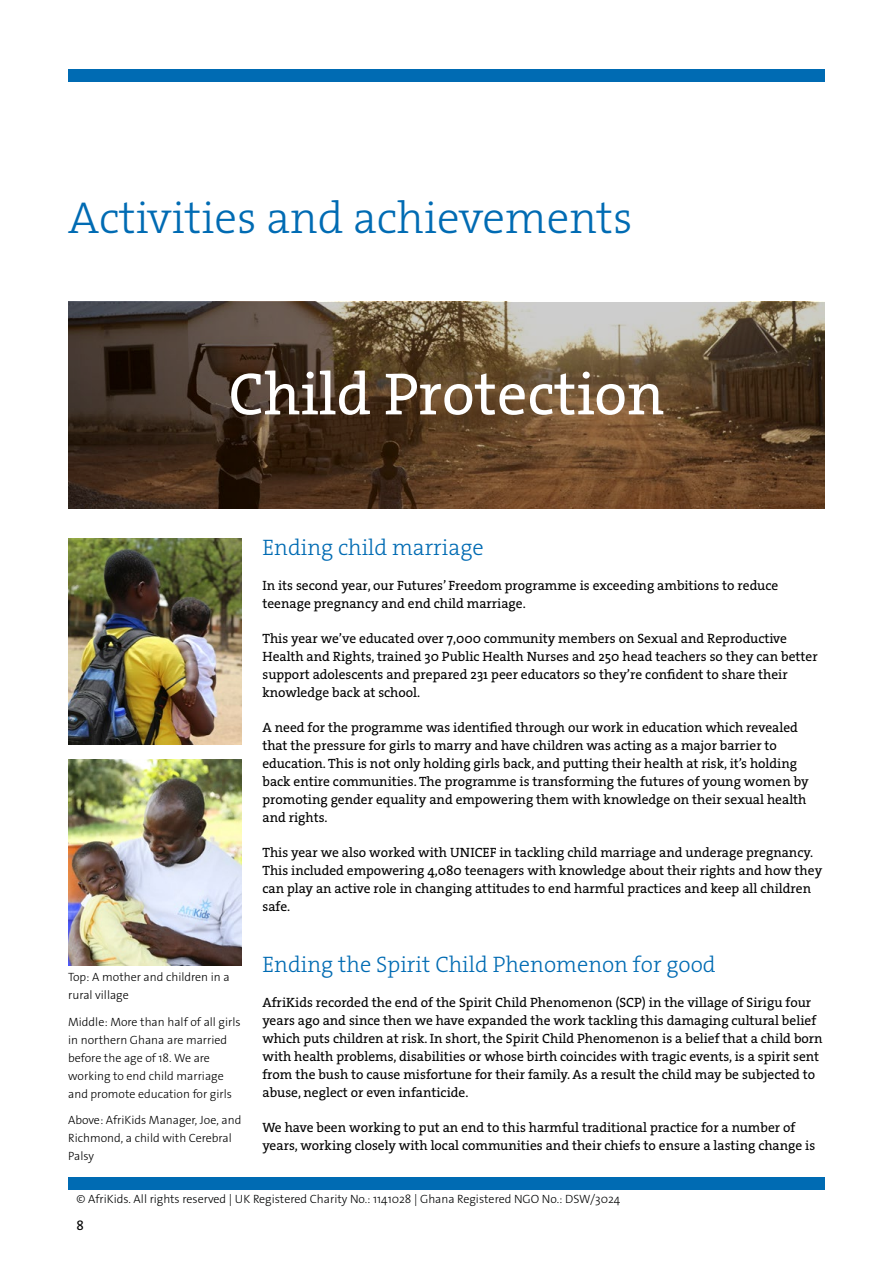
<style>
.page{position:relative;width:893px;height:1263px;background:#fff}
.page>*{position:absolute;margin:0;border:0;box-sizing:border-box;transform-origin:0 0}
.t1{font:60px "The Serif HP5 Plain";color:#fff}
.t2{font:45px "The Serif HP3 Lig";color:#006bb3}
.t3{font:22.5px "The Serif HP3 Lig";color:#006bb3}
.t4{font:13.5px/18px "The Serif HP5 Plain";color:#000}
.t5{font:13.5px "The Sans Os F";color:#000}
.t6{font:300 12px/18px "The Sans Os F";color:#000}
.t7{font:300 12px "The Sans Os F";color:#010202}
</style>
<div class="page">
<div style="left:68px;top:69px;width:757px;height:12px;background:#006bb3"></div>
<div style="left:68px;top:1177px;width:757px;height:13px;background:#006bb3"></div>
<svg style="left:68px;top:302px;width:757px;height:206px;background:#5e4833"></svg>
<img style="left:68px;top:539px;width:173px;height:206px">
<img style="left:68px;top:759px;width:173px;height:207px">
<h2 class="t2" style="left:68px;top:189px;width:566px">Activities and achievements</h2>
<h1 class="t1" style="left:229px;top:355px;width:437px">Child Protection</h1>
<p class="t6" style="left:68px;top:968px;width:163px">Top: A mother and children in a rural village</p>
<p class="t6" style="left:68px;top:1013px;width:174px">Middle: More than half of all girls in northern Ghana are married before the age of 18. We are working to end child marriage and promote education for girls</p>
<p class="t6" style="left:68px;top:1111px;width:175px">Above: AfriKids Manager, Joe, and<br>Richmond, a child with Cerebral<br>Palsy</p>
<h3 class="t3" style="left:262px;top:533px;width:223px">Ending child marriage</h3>
<p class="t4" style="left:262px;top:577px;width:517px">In its second year, our Futures’ Freedom programme is exceeding ambitions to reduce teenage pregnancy and end child marriage.</p>
<p class="t4" style="left:262px;top:630px;width:557px">This year we’ve educated over 7,000 community members on Sexual and Reproductive Health and Rights, trained 30 Public Health Nurses and 250 head teachers so they can better support adolescents and prepared 231 peer educators so they’re confident to share their knowledge back at school.</p>
<p class="t4" style="left:262px;top:719px;width:548px">A need for the programme was identified through our work in education which revealed that the pressure for girls to marry and have children was acting as a major barrier to education. This is not only holding girls back, and putting their health at risk, it’s holding back entire communities. The programme is transforming the futures of young women by promoting gender equality and empowering them with knowledge on their sexual health and rights.</p>
<p class="t4" style="left:262px;top:844px;width:561px">This year we also worked with UNICEF in tackling child marriage and underage pregnancy.<br>This included empowering 4,080 teenagers with knowledge about their rights and how they can play an active role in changing attitudes to end harmful practices and keep all children safe.</p>
<h3 class="t3" style="left:262px;top:950px;width:455px">Ending the Spirit Child Phenomenon for good</h3>
<p class="t4" style="left:262px;top:994px;width:562px">AfriKids recorded the end of the Spirit Child Phenomenon (SCP) in the village of Sirigu four years ago and since then we have expanded the work tackling this damaging cultural belief which puts children at risk. In short, the Spirit Child Phenomenon is a belief that a child born with health problems, disabilities or whose birth coincides with tragic events, is a spirit sent from the bush to cause misfortune for their family. As a result the child may be subjected to abuse, neglect or even infanticide.</p>
<p class="t4" style="left:262px;top:1119px;width:554px">We have been working to put an end to this harmful traditional practice for a number of years, working closely with local communities and their chiefs to ensure a lasting change is</p>
<p class="t7" style="left:77px;top:1191px;width:545px">© AfriKids. All rights reserved | UK Registered Charity No.: 1141028 | Ghana Registered NGO No.: DSW/3024</p>
<p class="t5" style="left:77px;top:1216px;width:9px">8</p>
</div>
